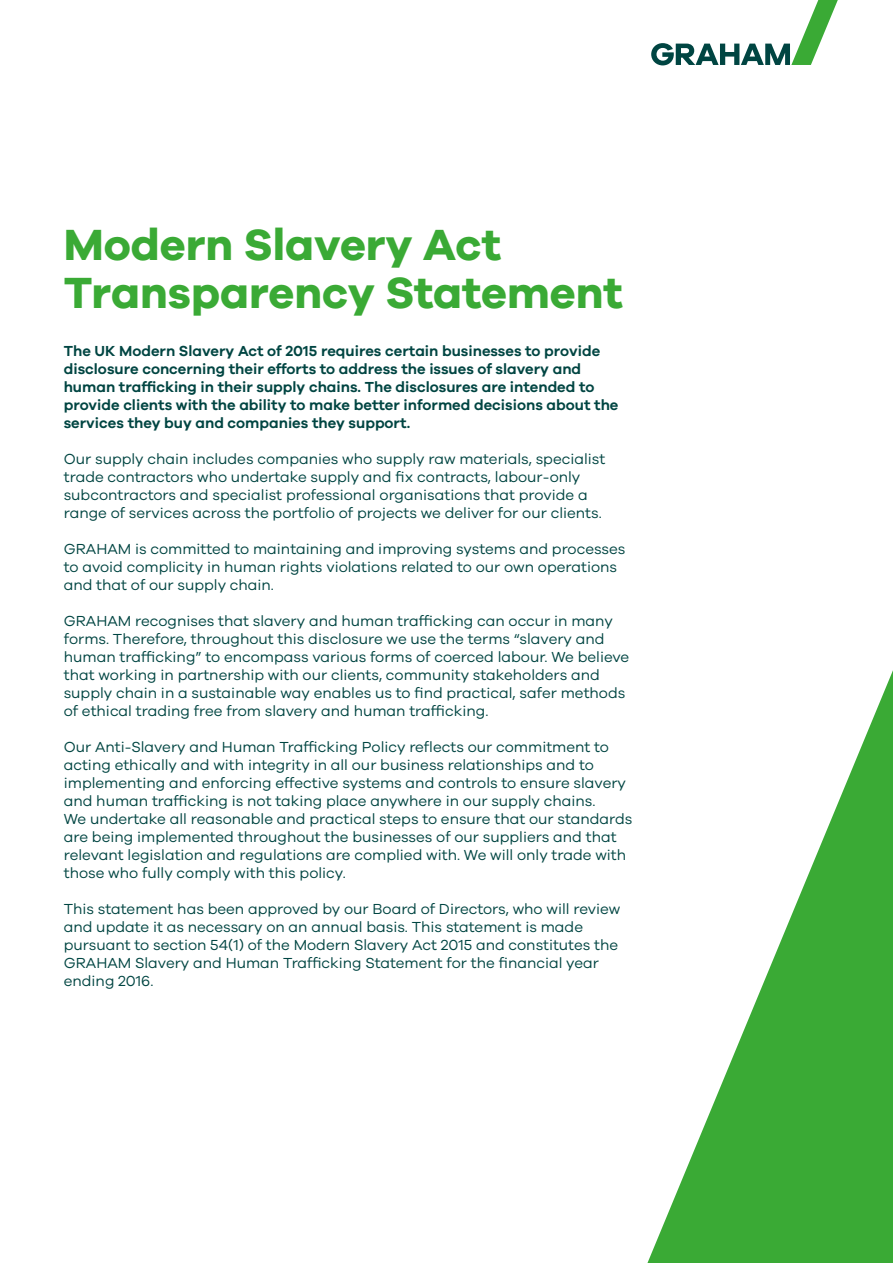
<style>
.page{position:relative;width:893px;height:1263px;background:#fff}
.page>*{position:absolute;margin:0;border:0;box-sizing:border-box;transform-origin:0 0}
.t1{font:700 45px/48px "Galano Grotesque";color:#3aaa35}
.t2{font:15px/18px "Galano Grotesque";color:#004542}
.t3{font:600 15px/18px "Galano Grotesque";color:#004542}
</style>
<div class="page">
<svg style="left:651px;top:0;width:187px;height:65px"></svg>
<svg style="left:647px;top:670px;width:246px;height:593px"></svg>
<h1 class="t1" style="left:64px;top:220px;width:561px">Modern Slavery Act<br>Transparency Statement</h1>
<p class="t3" style="left:64px;top:342px;width:556px">The UK Modern Slavery Act of 2015 requires certain businesses to provide disclosure concerning their efforts to address the issues of slavery and human trafficking in their supply chains. The disclosures are intended to provide clients with the ability to make better informed decisions about the services they buy and companies they support.</p>
<p class="t2" style="left:64px;top:450px;width:543px">Our supply chain includes companies who supply raw materials, specialist trade contractors who undertake supply and fix contracts, labour-only subcontractors and specialist professional organisations that provide a range of services across the portfolio of projects we deliver for our clients.</p>
<p class="t2" style="left:64px;top:540px;width:563px">GRAHAM is committed to maintaining and improving systems and processes to avoid complicity in human rights violations related to our own operations and that of our supply chain.</p>
<p class="t2" style="left:64px;top:612px;width:567px">GRAHAM recognises that slavery and human trafficking can occur in many forms. Therefore, throughout this disclosure we use the terms “slavery and human trafficking” to encompass various forms of coerced labour. We believe that working in partnership with our clients, community stakeholders and supply chain in a sustainable way enables us to find practical, safer methods of ethical trading free from slavery and human trafficking.</p>
<p class="t2" style="left:64px;top:738px;width:570px">Our Anti-Slavery and Human Trafficking Policy reflects our commitment to acting ethically and with integrity in all our business relationships and to implementing and enforcing effective systems and controls to ensure slavery and human trafficking is not taking place anywhere in our supply chains.<br>We undertake all reasonable and practical steps to ensure that our standards are being implemented throughout the businesses of our suppliers and that relevant legislation and regulations are complied with. We will only trade with those who fully comply with this policy.</p>
<p class="t2" style="left:64px;top:900px;width:558px">This statement has been approved by our Board of Directors, who will review and update it as necessary on an annual basis. This statement is made pursuant to section 54(1) of the Modern Slavery Act 2015 and constitutes the GRAHAM Slavery and Human Trafficking Statement for the financial year ending 2016.</p>
</div>
